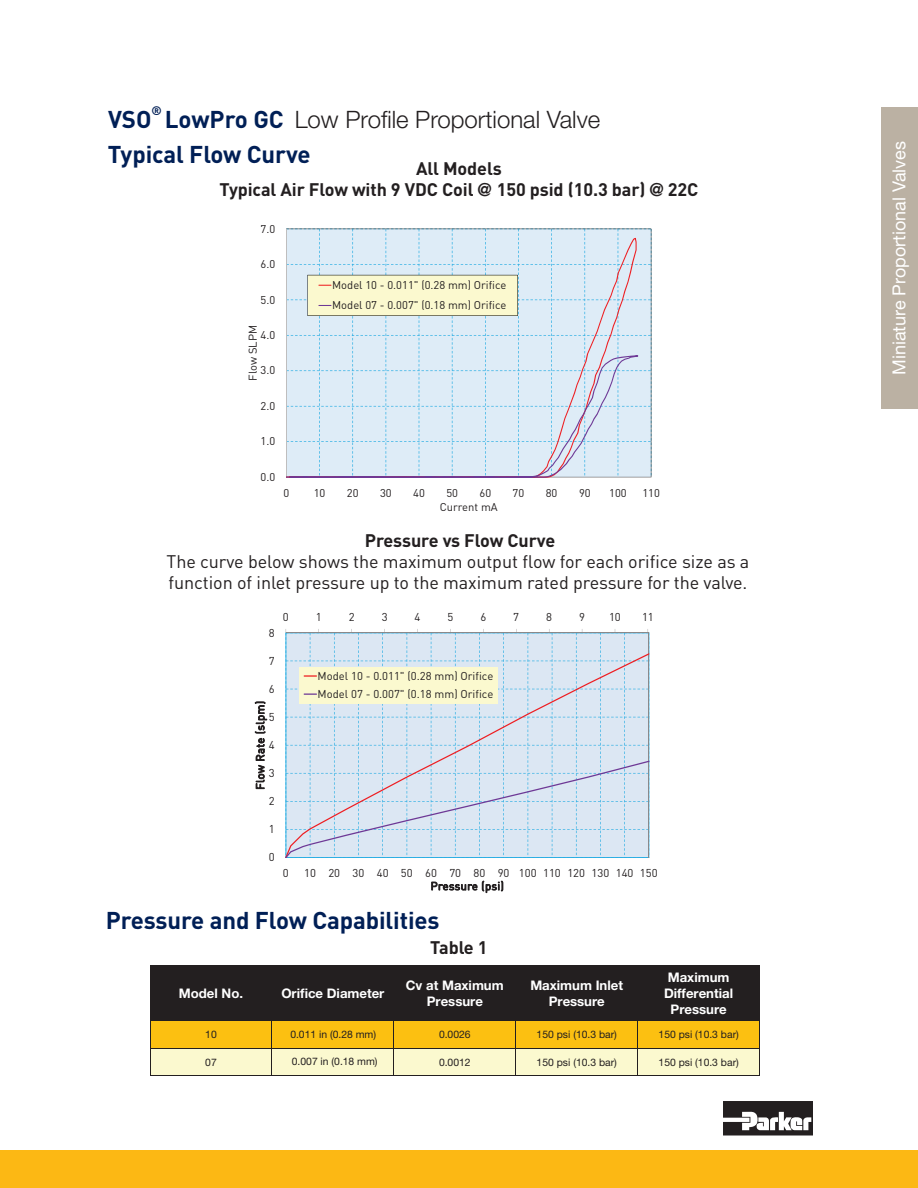
<style>
.page{position:relative;width:918px;height:1188px;background:#fff}
.page>*{position:absolute;margin:0;border:0;box-sizing:border-box;transform-origin:0 0}
.t1{font:700 24px "DIN";letter-spacing:-.005em;color:#001f56}
.t2{font:300 24px "Helvetica Neue LT Std";color:#231f20}
.t3{font:700 24px "DINOT";color:#001f56}
.t4{font:18px/20.9px "DIN";letter-spacing:-.005em;color:#231f20}
.t5{font:700 18px/21.6px "DIN";letter-spacing:-.005em;color:#231f20;text-align:center}
.t6{font:18px "Helvetica Neue LT Std";color:#fff}
.t7{font:700 13.2px/16.2px "Helvetica Neue LT Std";color:#fff;text-align:center}
.t8{font:700 12.3px "DINOT";color:#001f56}
.t9{font:11.25px/18.1px "DINOT";color:#231f20}
.t10{font:11.25px "DINOT";letter-spacing:.03em;color:#231f20}
.t11{font:11.25px "DINOT";letter-spacing:.025em;color:#231f20}
.t12{font:10.35px "Helvetica Neue LT Std";color:#231f20}
.s1{font-family:"DINOT";font-weight:700;color:#001f56}
.s2{font-family:"Helvetica Neue LT Std"}
</style>
<div class="page">
<hr style="left:0;top:1150px;width:1px;height:38px;background:#fcb814">
<div style="left:1px;top:1150px;width:917px;height:38px;background:#fcb814"></div>
<div style="left:882px;top:108px;width:36px;height:301px;background:#bbb1a3"></div>
<svg style="left:723px;top:1101px;width:90px;height:35px"></svg>
<div style="left:150px;top:966px;width:610px;height:55px;background:#231f20"></div>
<div style="left:150px;top:1020px;width:610px;height:28px;background:#fcc011"></div>
<div style="left:150px;top:1048px;width:610px;height:28px;background:#fbf9cf"></div>
<hr style="left:150px;top:965px;width:1px;height:111px;background:#231f20">
<hr style="left:272px;top:966px;width:1px;height:110px;background:#231f20">
<hr style="left:394px;top:966px;width:1px;height:110px;background:#231f20">
<hr style="left:516px;top:966px;width:1px;height:110px;background:#231f20">
<hr style="left:637px;top:966px;width:1px;height:110px;background:#231f20">
<hr style="left:759px;top:966px;width:1px;height:110px;background:#231f20">
<hr style="left:150px;top:965px;width:610px;height:1px;background:#231f20">
<hr style="left:150px;top:1020px;width:610px;height:1px;background:#231f20">
<hr style="left:150px;top:1048px;width:610px;height:1px;background:#231f20">
<hr style="left:150px;top:1075px;width:610px;height:1px;background:#231f20">
<svg style="left:285px;top:632px;width:364px;height:226px;background:#d1e0ed"></svg>
<hr style="left:649px;top:633px;width:1px;height:225px;background:#8a898a">
<hr style="left:286px;top:633px;width:363px;height:1px;background:#8a898a">
<svg style="left:286px;top:653px;width:363px;height:108px;background:#d6e3ef"></svg>
<svg style="left:286px;top:761px;width:364px;height:97px;background:#d2e1ef"></svg>
<div style="left:300px;top:667px;width:198px;height:36px;background:#fbf9cf"></div>
<svg style="left:304px;top:675px;width:13px;height:2px"></svg>
<svg style="left:304px;top:693px;width:13px;height:2px"></svg>
<svg style="left:287px;top:229px;width:364px;height:248px;background:#d7e7f3"></svg>
<hr style="left:286px;top:229px;width:1px;height:248px;background:#bfbebe">
<hr style="left:286px;top:477px;width:365px;height:1px;background:#bfbebe">
<svg style="left:287px;top:238px;width:350px;height:117px;background:#dae8f4"></svg>
<svg style="left:286px;top:355px;width:352px;height:123px;background:#d8e5f2"></svg>
<div style="left:307px;top:275px;width:211px;height:41px;background:#fbf9cf"></div>
<p class="t8" style="left:152px;top:102px;width:12px">®</p>
<h1 class="t3" style="left:108px;top:103px;width:45px">VSO</h1>
<h1 class="t2" style="left:165px;top:105px;width:437px"><span class="s1">LowPro GC</span> Low Profile Proportional Valve</h1>
<h1 class="t1" style="left:108px;top:139px;width:204px">Typical Flow Curve</h1>
<h2 class="t5" style="left:220px;top:157px;width:480px">All Models<br>Typical Air Flow with 9 VDC Coil <span class="s2">@</span> 150 psid (10.3 bar) <span class="s2">@</span> 22C</h2>
<p class="t9" style="left:261px;top:219px;width:16px">7.0</p>
<p class="t9" style="left:261px;top:254px;width:16px">6.0</p>
<p class="t9" style="left:261px;top:290px;width:16px">5.0</p>
<p class="t9" style="left:243px;top:381px;width:57px;rotate:-90deg">Flow SLPM</p>
<p class="t9" style="left:261px;top:325px;width:16px">4.0</p>
<p class="t9" style="left:261px;top:361px;width:16px">3.0</p>
<p class="t9" style="left:261px;top:396px;width:16px">2.0</p>
<p class="t9" style="left:261px;top:432px;width:16px">1.0</p>
<p class="t9" style="left:332px;top:274px;width:176px;line-height:20.2px">Model 10 - 0.011" (0.28 mm) Orifice<br>Model 07 - 0.007" (0.18 mm) Orifice</p>
<p class="t9" style="left:261px;top:467px;width:16px">0.0</p>
<p class="t9" style="left:283px;top:483px;width:7px">0</p>
<p class="t9" style="left:314px;top:483px;width:13px">10</p>
<p class="t9" style="left:347px;top:483px;width:13px">20</p>
<p class="t9" style="left:380px;top:483px;width:13px">30</p>
<p class="t9" style="left:413px;top:483px;width:13px">40</p>
<p class="t9" style="left:446px;top:483px;width:13px">50</p>
<p class="t9" style="left:480px;top:483px;width:13px">60</p>
<p class="t9" style="left:513px;top:483px;width:13px">70</p>
<p class="t9" style="left:546px;top:483px;width:13px">80</p>
<p class="t9" style="left:579px;top:483px;width:13px">90</p>
<p class="t9" style="left:609px;top:483px;width:19px">100</p>
<p class="t9" style="left:642px;top:483px;width:19px">110</p>
<p class="t9" style="left:440px;top:497px;width:59px">Current mA</p>
<h2 class="t5" style="left:365px;top:529px;width:192px">Pressure vs Flow Curve</h2>
<h2 class="t4" style="left:167px;top:551px;width:584px">The curve below shows the maximum output flow for each orifice size as a function of inlet pressure up to the maximum rated pressure for the valve.</h2>
<p class="t9" style="left:269px;top:623px;width:7px">8</p>
<p class="t9" style="left:269px;top:651px;width:7px">7</p>
<p class="t9" style="left:269px;top:679px;width:7px">6</p>
<p class="t10" style="left:253px;top:790px;width:90px;rotate:-90deg">Flow Rate (slpm)</p>
<p class="t9" style="left:269px;top:707px;width:7px">5</p>
<p class="t9" style="left:269px;top:735px;width:7px">4</p>
<p class="t9" style="left:269px;top:763px;width:7px">3</p>
<p class="t9" style="left:269px;top:792px;width:7px">2</p>
<p class="t9" style="left:269px;top:820px;width:7px">1</p>
<p class="t9" style="left:269px;top:848px;width:7px">0</p>
<p class="t9" style="left:283px;top:607px;width:7px">0</p>
<p class="t9" style="left:316px;top:607px;width:7px">1</p>
<p class="t9" style="left:349px;top:607px;width:7px">2</p>
<p class="t9" style="left:382px;top:607px;width:7px">3</p>
<p class="t9" style="left:415px;top:607px;width:7px">4</p>
<p class="t9" style="left:447px;top:607px;width:7px">5</p>
<p class="t9" style="left:480px;top:607px;width:7px">6</p>
<p class="t9" style="left:513px;top:607px;width:7px">7</p>
<p class="t9" style="left:546px;top:607px;width:7px">8</p>
<p class="t9" style="left:579px;top:607px;width:7px">9</p>
<p class="t9" style="left:609px;top:607px;width:13px">10</p>
<p class="t9" style="left:642px;top:607px;width:13px">11</p>
<p class="t9" style="left:318px;top:666px;width:177px">Model 10 - 0.011" (0.28 mm) Orifice<br>Model 07 - 0.007" (0.18 mm) Orifice</p>
<p class="t9" style="left:283px;top:864px;width:7px">0</p>
<p class="t9" style="left:304px;top:864px;width:355px">10 20 30 40 50 60 70 80 90 100 110 120 130 140 150</p>
<p class="t11" style="left:431px;top:878px;width:75px">Pressure (psi)</p>
<h1 class="t1" style="left:106px;top:905px;width:335px">Pressure and Flow Capabilities</h1>
<h2 class="t5" style="left:430px;top:936px;width:59px">Table 1</h2>
<p class="t7" style="left:179px;top:985px;width:66px">Model No.</p>
<p class="t7" style="left:281px;top:985px;width:105px">Orifice Diameter</p>
<p class="t7" style="left:406px;top:977px;width:99px">Cv at Maximum<br>Pressure</p>
<p class="t7" style="left:530px;top:977px;width:94px">Maximum Inlet<br>Pressure</p>
<p class="t7" style="left:664px;top:969px;width:71px">Maximum<br>Differential<br>Pressure</p>
<p class="t12" style="left:205px;top:1028px;width:13px">10</p>
<p class="t12" style="left:290px;top:1028px;width:87px">0.011 in (0.28 mm)</p>
<p class="t12" style="left:439px;top:1028px;width:33px">0.0026</p>
<p class="t12" style="left:537px;top:1028px;width:82px">150 psi (10.3 bar)</p>
<p class="t12" style="left:659px;top:1028px;width:82px">150 psi (10.3 bar)</p>
<p class="t12" style="left:205px;top:1056px;width:13px">07</p>
<p class="t12" style="left:292px;top:1056px;width:87px">0.007 in (0.18 mm)</p>
<p class="t12" style="left:439px;top:1056px;width:33px">0.0012</p>
<p class="t12" style="left:537px;top:1056px;width:82px">150 psi (10.3 bar)</p>
<p class="t12" style="left:659px;top:1056px;width:82px">150 psi (10.3 bar)</p>
<h2 class="t6" style="left:889px;top:375px;width:236px;rotate:-90deg">Miniature Proportional Valves</h2>
</div>
